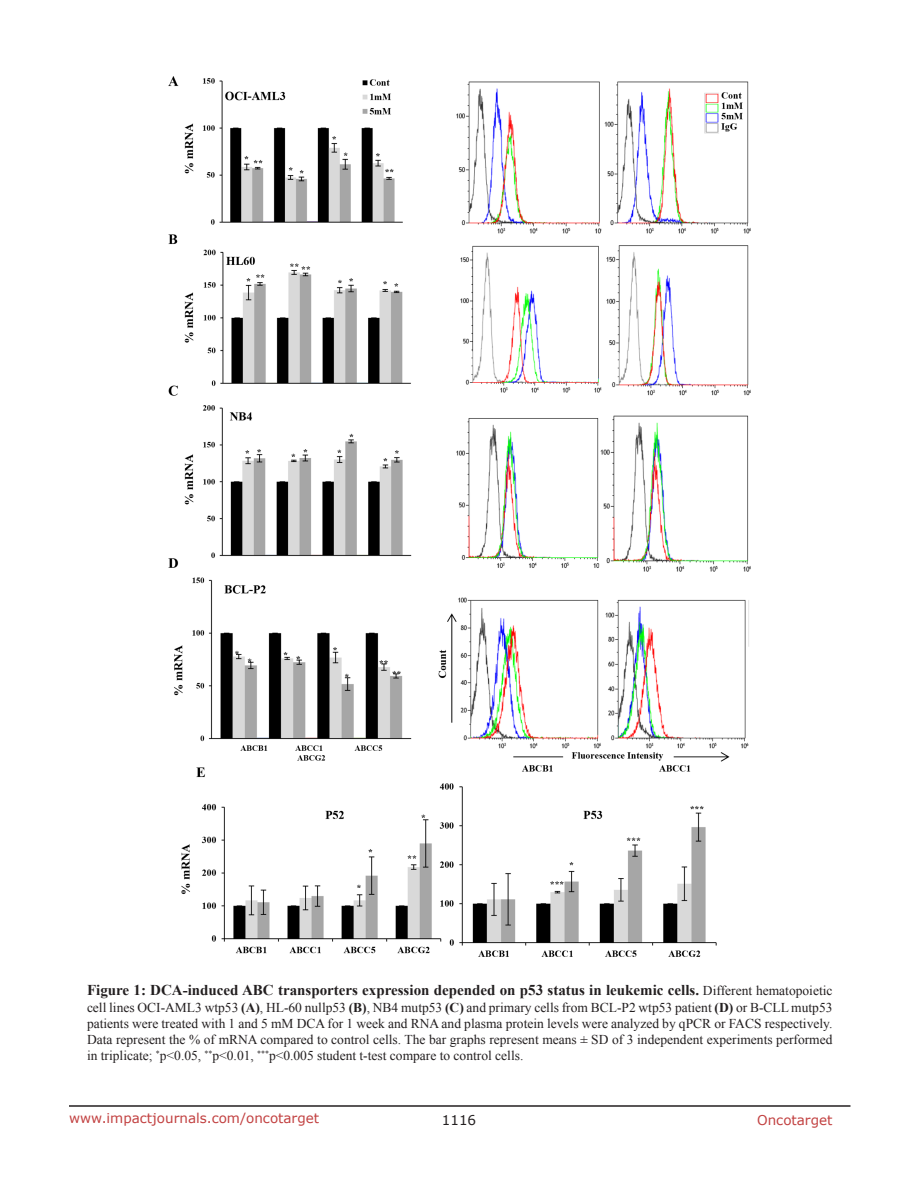
<style>
.page{position:relative;width:918px;height:1188px;background:#fff}
.page>*{position:absolute;margin:0;border:0;box-sizing:border-box;transform-origin:0 0}
.figuretext{font:700 15px "Times New Roman";color:#231f20}
.figuretext-2{font:13.5px/16.2px "Times New Roman";color:#231f20;text-align:justify}
.t1{font:13.5px "Verdana";color:#c24141}
.t2{font:13.5px "Verdana";color:#231f20}
.s1{font-weight:400;font-size:13.5px}
.s2{font-weight:700}
</style>
<div class="page">
<hr style="left:69px;top:1105px;width:781px;height:2px;background:#231f20">
<img style="left:168px;top:76px;width:583px;height:881px">
<p class="figuretext" style="left:87px;top:980px;width:747px">Figure 1: DCA-induced ABC transporters expression depended on p53 status in leukemic cells. <span class="s1">Different hematopoietic</span></p>
<p class="figuretext-2" style="left:87px;top:999px;width:747px">cell lines OCI-AML3 wtp53 <span class="s2">(A)</span>, HL-60 nullp53 <span class="s2">(B)</span>, NB4 mutp53 <span class="s2">(C)</span> and primary cells from BCL-P2 wtp53 patient <span class="s2">(D)</span> or B-CLL mutp53 patients were treated with 1 and 5 mM DCA for 1 week and RNA and plasma protein levels were analyzed by qPCR or FACS respectively.<br>Data represent the % of mRNA compared to control cells. The bar graphs represent means ± SD of 3 independent experiments performed in triplicate; <sup>*</sup>p&lt;0.05, <sup>**</sup>p&lt;0.01, <sup>***</sup>p&lt;0.005 student t-test compare to control cells.</p>
<p class="t1" style="left:69px;top:1109px;width:252px">www.impactjournals.com/oncotarget</p>
<p class="t2" style="left:442px;top:1111px;width:36px">1116</p>
<p class="t1" style="left:757px;top:1111px;width:77px">Oncotarget</p>
</div>
